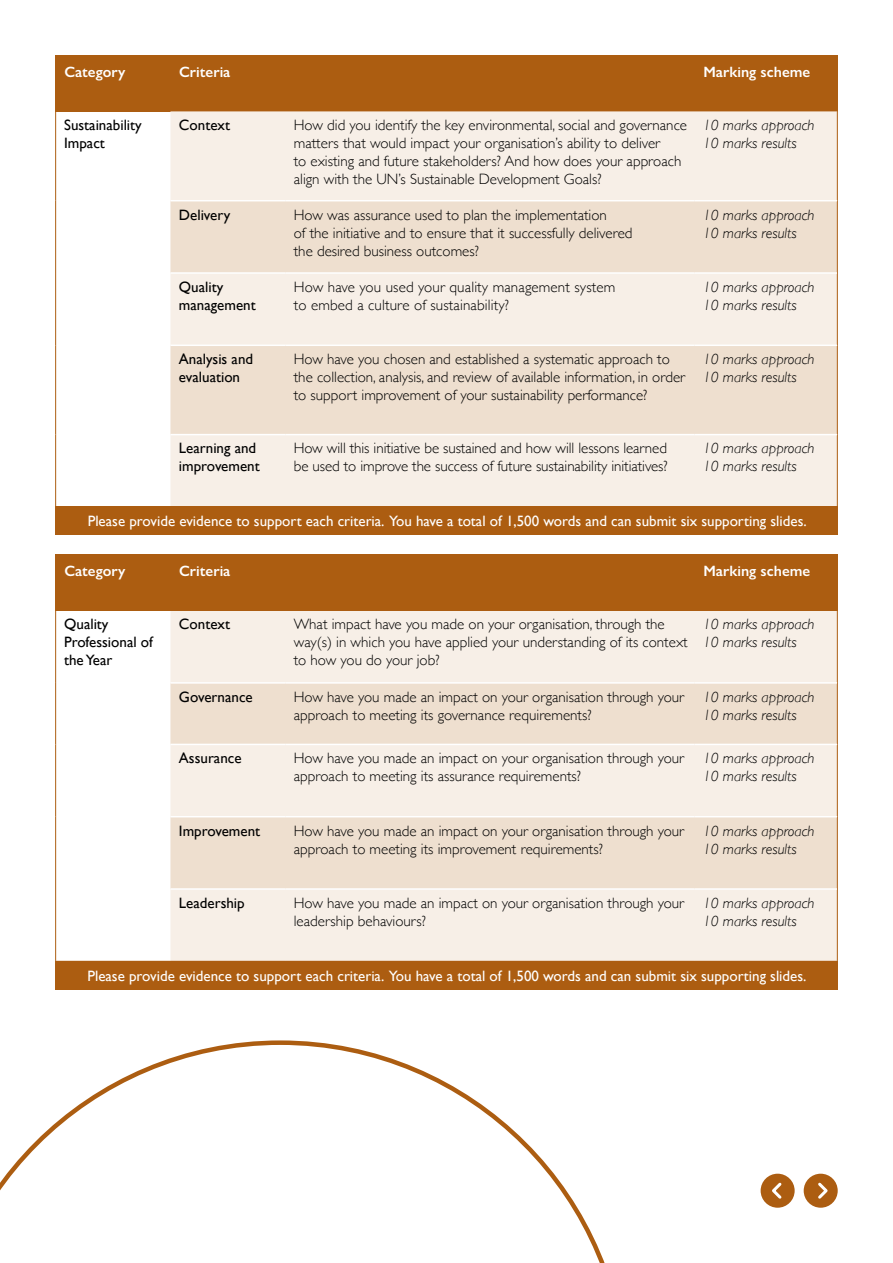
<style>
.page{position:relative;width:893px;height:1263px;background:#fff}
.page>*{position:absolute;margin:0;border:0;box-sizing:border-box;transform-origin:0 0}
.Gill_Sans_light_10pt{font:300 15px/18px "Gill Sans";color:#000}
.Gill_Sans_light_10pt-2{font:italic 300 15px "Gill Sans";color:#000}
.t1{font:15px "Gill Sans";color:#fff}
.Gill_Sans_light_10pt-3{font:15px/18px "Gill Sans";color:#000}
.t2{font:600 15px "Gill Sans Nova";color:#fff}
</style>
<div class="page">
<div style="left:761px;top:1174px;width:34px;height:34px;background:#ac5d11;border-radius:50%"></div>
<svg style="left:772px;top:1182px;width:10px;height:17px"></svg>
<div style="left:804px;top:1174px;width:34px;height:34px;background:#ac5d11;border-radius:50%"></div>
<svg style="left:818px;top:1182px;width:10px;height:17px"></svg>
<div style="left:55px;top:55px;width:783px;height:56px;background:#ac5d11"></div>
<div style="left:170px;top:111px;width:667px;height:395px;background:#f7efe7"></div>
<svg style="left:170px;top:201px;width:667px;height:233px;background:#f0e4d6"></svg>
<hr style="left:55px;top:111px;width:1px;height:90px;background:#ac5d11">
<hr style="left:55px;top:201px;width:1px;height:72px;background:#ac5d11">
<hr style="left:55px;top:273px;width:1px;height:72px;background:#ac5d11">
<hr style="left:55px;top:345px;width:1px;height:90px;background:#ac5d11">
<hr style="left:55px;top:435px;width:1px;height:71px;background:#ac5d11">
<hr style="left:55px;top:506px;width:115px;height:1px;background:#ac5d11">
<hr style="left:170px;top:506px;width:115px;height:1px;background:#ac5d11">
<hr style="left:285px;top:506px;width:410px;height:1px;background:#ac5d11">
<hr style="left:695px;top:506px;width:143px;height:1px;background:#ac5d11">
<hr style="left:837px;top:111px;width:1px;height:90px;background:#ac5d11">
<hr style="left:837px;top:201px;width:1px;height:72px;background:#ac5d11">
<hr style="left:837px;top:273px;width:1px;height:72px;background:#ac5d11">
<hr style="left:837px;top:345px;width:1px;height:90px;background:#ac5d11">
<hr style="left:837px;top:435px;width:1px;height:71px;background:#ac5d11">
<hr style="left:170px;top:200px;width:115px;height:1px;background:#fff">
<hr style="left:285px;top:200px;width:410px;height:1px;background:#fff">
<hr style="left:695px;top:200px;width:142px;height:1px;background:#fff">
<hr style="left:170px;top:272px;width:115px;height:2px;background:#fff">
<hr style="left:285px;top:272px;width:410px;height:2px;background:#fff">
<hr style="left:695px;top:272px;width:142px;height:2px;background:#fff">
<hr style="left:170px;top:345px;width:115px;height:1px;background:#fff">
<hr style="left:285px;top:345px;width:410px;height:1px;background:#fff">
<hr style="left:695px;top:345px;width:142px;height:1px;background:#fff">
<hr style="left:170px;top:434px;width:115px;height:1px;background:#fff">
<hr style="left:285px;top:434px;width:410px;height:1px;background:#fff">
<hr style="left:695px;top:434px;width:142px;height:1px;background:#fff">
<svg style="left:0;top:1040px;width:605px;height:223px"></svg>
<div style="left:170px;top:611px;width:667px;height:350px;background:#f7efe7"></div>
<svg style="left:170px;top:684px;width:667px;height:204px;background:#f1e4d7"></svg>
<hr style="left:55px;top:611px;width:1px;height:72px;background:#ac5d11">
<hr style="left:55px;top:683px;width:1px;height:61px;background:#ac5d11">
<hr style="left:55px;top:744px;width:1px;height:73px;background:#ac5d11">
<hr style="left:55px;top:817px;width:1px;height:72px;background:#ac5d11">
<hr style="left:55px;top:889px;width:1px;height:72px;background:#ac5d11">
<hr style="left:695px;top:961px;width:143px;height:1px;background:#ac5d11">
<hr style="left:837px;top:611px;width:1px;height:72px;background:#ac5d11">
<hr style="left:837px;top:683px;width:1px;height:61px;background:#ac5d11">
<hr style="left:837px;top:744px;width:1px;height:73px;background:#ac5d11">
<hr style="left:837px;top:817px;width:1px;height:72px;background:#ac5d11">
<hr style="left:837px;top:889px;width:1px;height:72px;background:#ac5d11">
<hr style="left:170px;top:682px;width:115px;height:2px;background:#fff">
<hr style="left:285px;top:682px;width:410px;height:2px;background:#fff">
<hr style="left:695px;top:682px;width:142px;height:2px;background:#fff">
<hr style="left:170px;top:744px;width:115px;height:1px;background:#fff">
<hr style="left:285px;top:744px;width:410px;height:1px;background:#fff">
<hr style="left:695px;top:744px;width:142px;height:1px;background:#fff">
<hr style="left:170px;top:816px;width:115px;height:1px;background:#fff">
<hr style="left:285px;top:816px;width:410px;height:1px;background:#fff">
<hr style="left:695px;top:816px;width:142px;height:1px;background:#fff">
<hr style="left:170px;top:888px;width:115px;height:2px;background:#fff">
<hr style="left:285px;top:888px;width:410px;height:2px;background:#fff">
<hr style="left:695px;top:888px;width:142px;height:2px;background:#fff">
<div style="left:55px;top:961px;width:782px;height:28px;background:#ac5d11"></div>
<div style="left:55px;top:554px;width:783px;height:56px;background:#ac5d11"></div>
<div style="left:55px;top:507px;width:783px;height:28px;background:#ac5d11"></div>
<p class="t2" style="left:64px;top:62px;width:63px">Category</p>
<p class="t2" style="left:179px;top:62px;width:53px">Criteria</p>
<p class="t2" style="left:703px;top:62px;width:108px">Marking scheme</p>
<p class="Gill_Sans_light_10pt-3" style="left:64px;top:116px;width:79px">Sustainability</p>
<p class="Gill_Sans_light_10pt-3" style="left:64px;top:134px;width:42px">Impact</p>
<p class="Gill_Sans_light_10pt-3" style="left:179px;top:116px;width:53px">Context</p>
<p class="Gill_Sans_light_10pt" style="left:294px;top:116px;width:395px">How did you identify the key environmental, social and governance matters that would impact your organisation’s ability to deliver<br>to existing and future stakeholders? And how does your approach align with the UN’s Sustainable Development Goals?</p>
<p class="Gill_Sans_light_10pt-2" style="left:703px;top:117px;width:113px">10 marks approach</p>
<p class="Gill_Sans_light_10pt-2" style="left:703px;top:135px;width:95px">10 marks results</p>
<p class="Gill_Sans_light_10pt-3" style="left:179px;top:205px;width:53px">Delivery</p>
<p class="Gill_Sans_light_10pt" style="left:294px;top:205px;width:340px">How was assurance used to plan the implementation<br>of the initiative and to ensure that it successfully delivered the desired business outcomes?</p>
<p class="Gill_Sans_light_10pt-2" style="left:703px;top:206px;width:113px">10 marks approach</p>
<p class="Gill_Sans_light_10pt-2" style="left:703px;top:224px;width:95px">10 marks results</p>
<p class="Gill_Sans_light_10pt-3" style="left:179px;top:278px;width:46px">Quality</p>
<p class="Gill_Sans_light_10pt-3" style="left:179px;top:296px;width:78px">management</p>
<p class="Gill_Sans_light_10pt" style="left:294px;top:277px;width:323px">How have you used your quality management system to embed a culture of sustainability?</p>
<p class="Gill_Sans_light_10pt-2" style="left:703px;top:278px;width:113px">10 marks approach</p>
<p class="Gill_Sans_light_10pt-2" style="left:703px;top:296px;width:95px">10 marks results</p>
<p class="Gill_Sans_light_10pt-3" style="left:179px;top:350px;width:76px">Analysis and</p>
<p class="Gill_Sans_light_10pt-3" style="left:179px;top:368px;width:63px">evaluation</p>
<p class="Gill_Sans_light_10pt" style="left:294px;top:350px;width:393px">How have you chosen and established a systematic approach to the collection, analysis, and review of available information, in order to support improvement of your sustainability performance?</p>
<p class="Gill_Sans_light_10pt-2" style="left:703px;top:351px;width:113px">10 marks approach</p>
<p class="Gill_Sans_light_10pt-2" style="left:703px;top:369px;width:95px">10 marks results</p>
<p class="Gill_Sans_light_10pt-3" style="left:179px;top:439px;width:79px">Learning and</p>
<p class="Gill_Sans_light_10pt-3" style="left:179px;top:457px;width:82px">improvement</p>
<p class="Gill_Sans_light_10pt" style="left:294px;top:439px;width:375px">How will this initiative be sustained and how will lessons learned be used to improve the success of future sustainability initiatives?</p>
<p class="Gill_Sans_light_10pt-2" style="left:703px;top:440px;width:113px">10 marks approach</p>
<p class="Gill_Sans_light_10pt-2" style="left:703px;top:458px;width:95px">10 marks results</p>
<p class="t1" style="left:88px;top:512px;width:721px">Please provide evidence to support each criteria. You have a total of 1,500 words and can submit six supporting slides.</p>
<p class="t2" style="left:64px;top:561px;width:63px">Category</p>
<p class="t2" style="left:179px;top:561px;width:53px">Criteria</p>
<p class="t2" style="left:703px;top:561px;width:108px">Marking scheme</p>
<p class="t2" style="left:65px;top:561px;width:45px">Award</p>
<p class="Gill_Sans_light_10pt-3" style="left:64px;top:615px;width:90px">Quality<br>Professional of the Year</p>
<p class="Gill_Sans_light_10pt-3" style="left:179px;top:615px;width:53px">Context</p>
<p class="Gill_Sans_light_10pt" style="left:294px;top:615px;width:395px">What impact have you made on your organisation, through the way(s) in which you have applied your understanding of its context to how you do your job?</p>
<p class="Gill_Sans_light_10pt-2" style="left:703px;top:616px;width:113px">10 marks approach</p>
<p class="Gill_Sans_light_10pt-2" style="left:703px;top:634px;width:95px">10 marks results</p>
<p class="Gill_Sans_light_10pt-3" style="left:179px;top:687px;width:75px">Governance</p>
<p class="Gill_Sans_light_10pt" style="left:294px;top:687px;width:392px">How have you made an impact on your organisation through your approach to meeting its governance requirements?</p>
<p class="Gill_Sans_light_10pt-2" style="left:703px;top:688px;width:113px">10 marks approach</p>
<p class="Gill_Sans_light_10pt-2" style="left:703px;top:706px;width:95px">10 marks results</p>
<p class="Gill_Sans_light_10pt-3" style="left:179px;top:749px;width:64px">Assurance</p>
<p class="Gill_Sans_light_10pt" style="left:294px;top:749px;width:392px">How have you made an impact on your organisation through your approach to meeting its assurance requirements?</p>
<p class="Gill_Sans_light_10pt-2" style="left:703px;top:750px;width:113px">10 marks approach</p>
<p class="Gill_Sans_light_10pt-2" style="left:703px;top:768px;width:95px">10 marks results</p>
<p class="Gill_Sans_light_10pt-3" style="left:179px;top:821px;width:83px">Improvement</p>
<p class="Gill_Sans_light_10pt" style="left:294px;top:821px;width:392px">How have you made an impact on your organisation through your approach to meeting its improvement requirements?</p>
<p class="Gill_Sans_light_10pt-2" style="left:703px;top:822px;width:113px">10 marks approach</p>
<p class="Gill_Sans_light_10pt-2" style="left:703px;top:840px;width:95px">10 marks results</p>
<p class="Gill_Sans_light_10pt-3" style="left:179px;top:894px;width:67px">Leadership</p>
<p class="Gill_Sans_light_10pt" style="left:294px;top:893px;width:392px">How have you made an impact on your organisation through your leadership behaviours?</p>
<p class="Gill_Sans_light_10pt-2" style="left:703px;top:894px;width:113px">10 marks approach</p>
<p class="Gill_Sans_light_10pt-2" style="left:703px;top:912px;width:95px">10 marks results</p>
<p class="t1" style="left:87px;top:967px;width:721px">Please provide evidence to support each criteria. You have a total of 1,500 words and can submit six supporting slides.</p>
</div>
